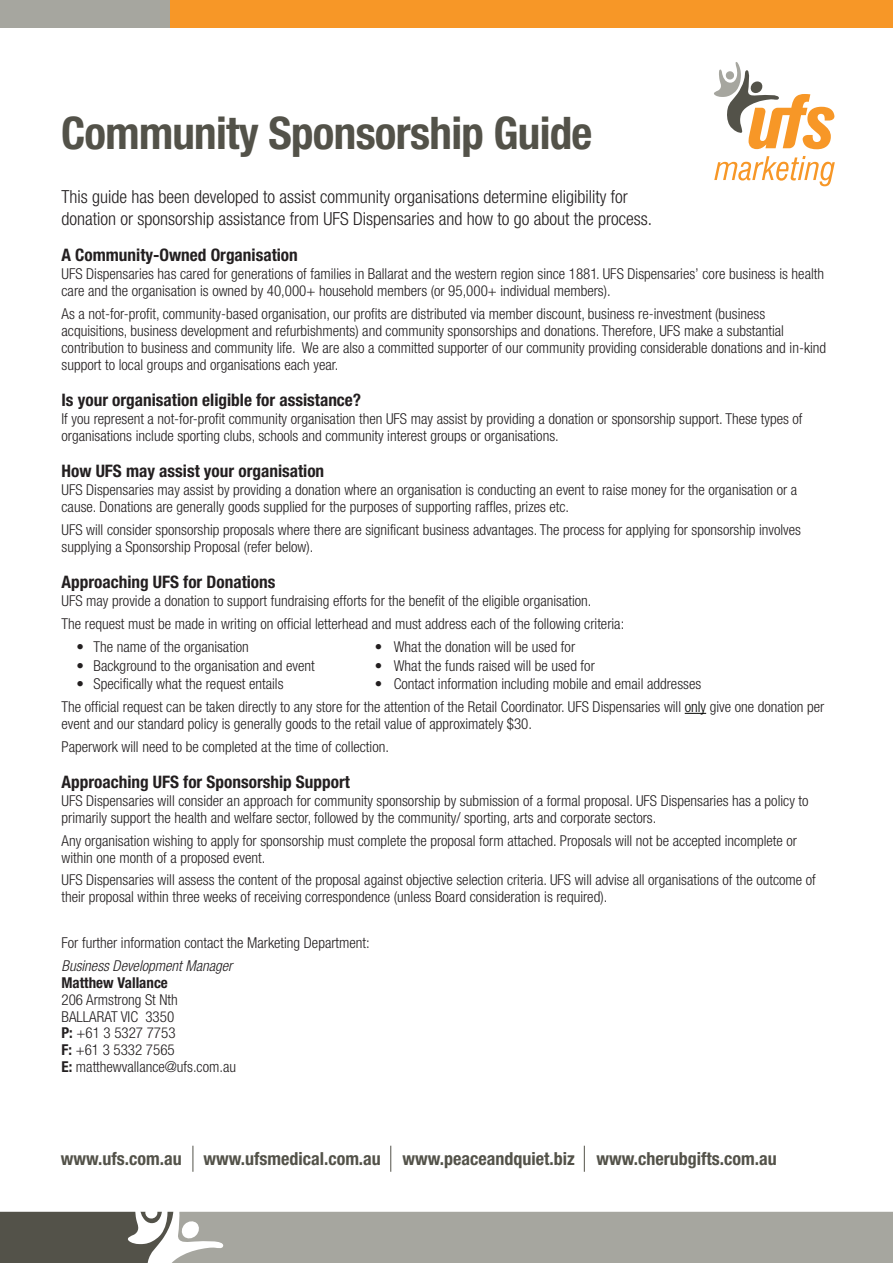
<style>
.page{position:relative;width:893px;height:1263px;background:#fff}
.page>*{position:absolute;margin:0;border:0;box-sizing:border-box;transform-origin:0 0}
.t1{font:700 condensed 45px "Helvetica Neue";letter-spacing:-.015em;color:#535249}
.t2{font:300 condensed 18px/22.5px "Helvetica Neue";color:#231f20}
.t3{font:700 condensed 18px "Helvetica Neue";color:#535249}
.t4{font:700 condensed 17.25px "Helvetica Neue";color:#231f20}
.t5{font:300 condensed 15px/16.8px "Helvetica Neue";color:#231f20}
.t6{font:italic 300 condensed 15px "Helvetica Neue";color:#231f20}
.t7{font:700 condensed 15px "Helvetica Neue";color:#231f20}
.s1{color:#040503}
.s2{font-weight:700}
</style>
<div class="page">
<div style="left:0;top:0;width:171px;height:28px;background:#a6a69f"></div>
<div style="left:171px;top:0;width:721px;height:28px;background:#f79727"></div>
<svg style="left:714px;top:62px;width:120px;height:87px"></svg>
<svg style="left:714px;top:156px;width:120px;height:30px"></svg>
<svg style="left:0;top:1211px;width:892px;height:52px"></svg>
<svg style="left:684px;top:713px;width:22px;height:1px"></svg>
<svg style="left:390px;top:1146px;width:1px;height:26px"></svg>
<svg style="left:192px;top:1146px;width:1px;height:26px"></svg>
<svg style="left:584px;top:1146px;width:1px;height:26px"></svg>
<h1 class="t1" style="left:61px;top:106px;width:533px">Community Sponsorship Guide</h1>
<p class="t2" style="left:62px;top:185px;width:592px">This guide has been developed to assist community organisations determine eligibility for donation or sponsorship assistance from UFS Dispensaries and how to go about the process.</p>
<p class="t4" style="left:62px;top:245px;width:238px">A Community-Owned Organisation</p>
<p class="t5" style="left:62px;top:266px;width:764px">UFS Dispensaries has cared for generations of families in Ballarat and the western region since 1881. UFS Dispensaries’ core business is health care and the organisation is owned by 40,000+ household members (or 95,000+ individual members).</p>
<p class="t5" style="left:62px;top:305px;width:766px">As a not-for-profit, community-based organisation, our profits are distributed via member discount, business re-investment (business acquisitions, business development and refurbishments) and community sponsorships and donations. Therefore, UFS make a substantial contribution to business and community life. We are also a committed supporter of our community providing considerable donations and in-kind support to local groups and organisations each year.</p>
<p class="t4" style="left:62px;top:389px;width:301px">Is your organisation eligible for assistance?</p>
<p class="t5" style="left:62px;top:410px;width:742px">If you represent a not-for-profit community organisation then UFS may assist by providing a donation or sponsorship support. These types of organisations include sporting clubs, schools and community interest groups or organisations.</p>
<p class="t4" style="left:62px;top:461px;width:264px">How UFS may assist your organisation</p>
<p class="t5" style="left:62px;top:482px;width:737px">UFS Dispensaries may assist by providing a donation where an organisation is conducting an event to raise money for the organisation or a cause. Donations are generally goods supplied for the purposes of supporting raffles, prizes etc.</p>
<p class="t5" style="left:62px;top:521px;width:741px">UFS will consider sponsorship proposals where there are significant business advantages. The process for applying for sponsorship involves supplying a Sponsorship Proposal (refer below).</p>
<p class="t4" style="left:62px;top:572px;width:215px">Approaching UFS for Donations</p>
<p class="t5" style="left:62px;top:590px;width:564px;line-height:22.8px">UFS may provide a donation to support fundraising efforts for the benefit of the eligible organisation.<br>The request must be made in writing on official letterhead and must address each of the following criteria:</p>
<p class="t5" style="left:76px;top:638px;width:174px">• The name of the organisation</p>
<p class="t5" style="left:374px;top:638px;width:202px">• What the donation will be used for</p>
<p class="t5" style="left:76px;top:657px;width:240px">• Background to the organisation and event</p>
<p class="t5" style="left:375px;top:657px;width:222px">• What the funds raised will be used for</p>
<p class="t5" style="left:76px;top:675px;width:208px">• Specifically what the request entails</p>
<p class="t5" style="left:62px;top:672px;width:764px;line-height:22.8px;text-indent:313px">• Contact information including mobile and email addresses<br>The official request can be taken directly to any store for the attention of the Retail Coordinator. UFS Dispensaries will <span class="s1">only</span> give one donation per</p>
<p class="t5" style="left:62px;top:712px;width:472px;line-height:22.8px">event and our standard policy is generally goods to the retail value of approximately $30.<br>Paperwork will need to be completed at the time of collection.</p>
<p class="t4" style="left:62px;top:771px;width:290px">Approaching UFS for Sponsorship Support</p>
<p class="t5" style="left:62px;top:792px;width:748px">UFS Dispensaries will consider an approach for community sponsorship by submission of a formal proposal. UFS Dispensaries has a policy to primarily support the health and welfare sector, followed by the community/ sporting, arts and corporate sectors.</p>
<p class="t5" style="left:62px;top:832px;width:737px">Any organisation wishing to apply for sponsorship must complete the proposal form attached. Proposals will not be accepted incomplete or within one month of a proposed event.</p>
<p class="t5" style="left:62px;top:872px;width:755px">UFS Dispensaries will assess the content of the proposal against objective selection criteria. UFS will advise all organisations of the outcome of their proposal within three weeks of receiving correspondence (unless Board consideration is required).</p>
<p class="t5" style="left:62px;top:934px;width:310px">For further information contact the Marketing Department:</p>
<p class="t6" style="left:62px;top:957px;width:172px">Business Development Manager</p>
<p class="t7" style="left:62px;top:973px;width:108px">Matthew Vallance</p>
<p class="t5" style="left:62px;top:991px;width:176px">206 Armstrong St Nth<br>BALLARAT VIC 3350<br><span class="s2">P:</span> +61 3 5327 7753<br><span class="s2">F:</span> +61 3 5332 7565<br><span class="s2">E:</span> matthewvallance@ufs.com.au</p>
<p class="t3" style="left:61px;top:1147px;width:717px">www.ufs.com.au www.ufsmedical.com.au www.peaceandquiet.biz www.cherubgifts.com.au</p>
</div>
